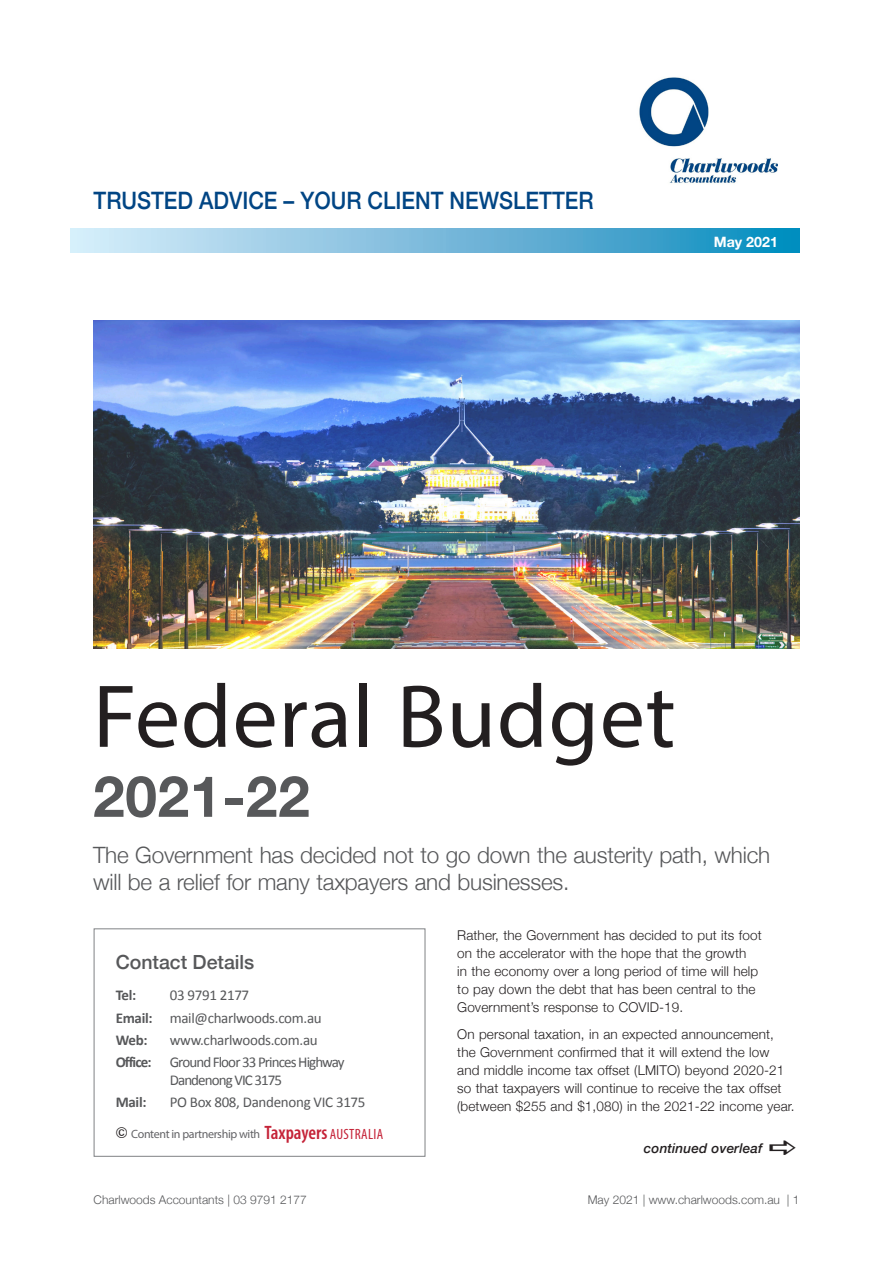
<style>
.page{position:relative;width:893px;height:1263px;background:#fff}
.page>*{position:absolute;margin:0;border:0;box-sizing:border-box;transform-origin:0 0}
.t1{font:90px "Myriad Pro";letter-spacing:.01em;color:#231f20}
.t2{font:700 57px "Helvetica Neue";letter-spacing:.01em;color:#57585a}
.t3{font:500 24px "Helvetica Neue";color:#014584;scale:.9 1}
.t4{font:300 22.5px/27px "Helvetica Neue";letter-spacing:-.01em;color:#57585a}
.t5{font:500 19.5px "Helvetica Neue";color:#57585a}
.t6{font:15px/22.2px "Calibri";letter-spacing:-.06em;color:#57585a}
.t7{font:15px/22.2px "Calibri";letter-spacing:-.02em;color:#57585a}
.t8{font:700 15px "Calibri";letter-spacing:-.02em;color:#57585a}
.t9{font:700 14.25px "Helvetica Neue";color:#fff}
.t10{font:300 13.5px/18px "Helvetica Neue";letter-spacing:.01em;color:#231f20}
.t11{font:italic 500 13.5px "Helvetica Neue";letter-spacing:.01em;color:#231f20}
.t12{font:300 12px "Helvetica Neue";color:#57585a}
.t13{font:12px "Myriad Pro";letter-spacing:-.03em;color:#636366}
.s1{font-weight:700}
.s2{font-weight:600;font-stretch:condensed;font-size:19.5px;color:#c52338}
.s3{font-stretch:condensed;font-size:14.85px;color:#c52338}
</style>
<div class="page">
<img style="left:93px;top:321px;width:706px;height:327px">
<div style="left:94px;top:928px;width:331px;height:229px;border:1px solid #808285"></div>
<svg style="left:71px;top:229px;width:728px;height:23px;background:#75bbdb"></svg>
<img style="left:639px;top:77px;width:139px;height:106px">
<h3 class="t3" style="left:94px;top:181px;width:557px">TRUSTED ADVICE – YOUR CLIENT NEWSLETTER</h3>
<p class="t9" style="left:714px;top:230px;width:66px">May 2021</p>
<h1 class="t1" style="left:93px;top:661px;width:584px">Federal Budget</h1>
<h2 class="t2" style="left:93px;top:752px;width:218px">2021-22</h2>
<h3 class="t4" style="left:93px;top:840px;width:679px">The Government has decided not to go down the austerity path, which will be a relief for many taxpayers and businesses.</h3>
<h3 class="t5" style="left:116px;top:947px;width:140px">Contact Details</h3>
<p class="t8" style="left:116px;top:985px;width:22px">Tel:</p>
<p class="t7" style="left:116px;top:984px;width:208px;text-indent:54px">03 9791 2177<br><span class="s1">Email:</span> mail@charlwoods.com.au<br><span class="s1">Web:</span></p>
<p class="t6" style="left:116px;top:1028px;width:230px;text-indent:54px">www.charlwoods.com.au<br><span class="s1">Office:</span> Ground Floor 33 Princes Highway</p>
<p class="t6" style="left:170px;top:1068px;width:114px">Dandenong VIC 3175</p>
<p class="t8" style="left:116px;top:1092px;width:32px">Mail:</p>
<p class="t7" style="left:170px;top:1091px;width:197px">PO Box 808, Dandenong VIC 3175</p>
<p class="t13" style="left:131px;top:1126px;width:253px">Content in partnership with <span class="s2">Taxpayers</span> <span class="s3">AUSTRALIA</span></p>
<p class="t10" style="left:457px;top:925px;width:306px">Rather, the Government has decided to put its foot on the accelerator with the hope that the growth<br>in the economy over a long period of time will help to pay down the debt that has been central to the Government’s response to COVID-19.</p>
<p class="t10" style="left:457px;top:1024px;width:339px">On personal taxation, in an expected announcement, the Government confirmed that it will extend the low and middle income tax offset (LMITO) beyond 2020-21 so that taxpayers will continue to receive the tax offset (between $255 and $1,080) in the 2021-22 income year.</p>
<p class="t11" style="left:644px;top:1137px;width:120px">continued overleaf</p>
<p class="t12" style="left:94px;top:1190px;width:215px">Charlwoods Accountants | 03 9791 2177</p>
<p class="t12" style="left:588px;top:1190px;width:213px">May 2021 | www.charlwoods.com.au | 1</p>
</div>
